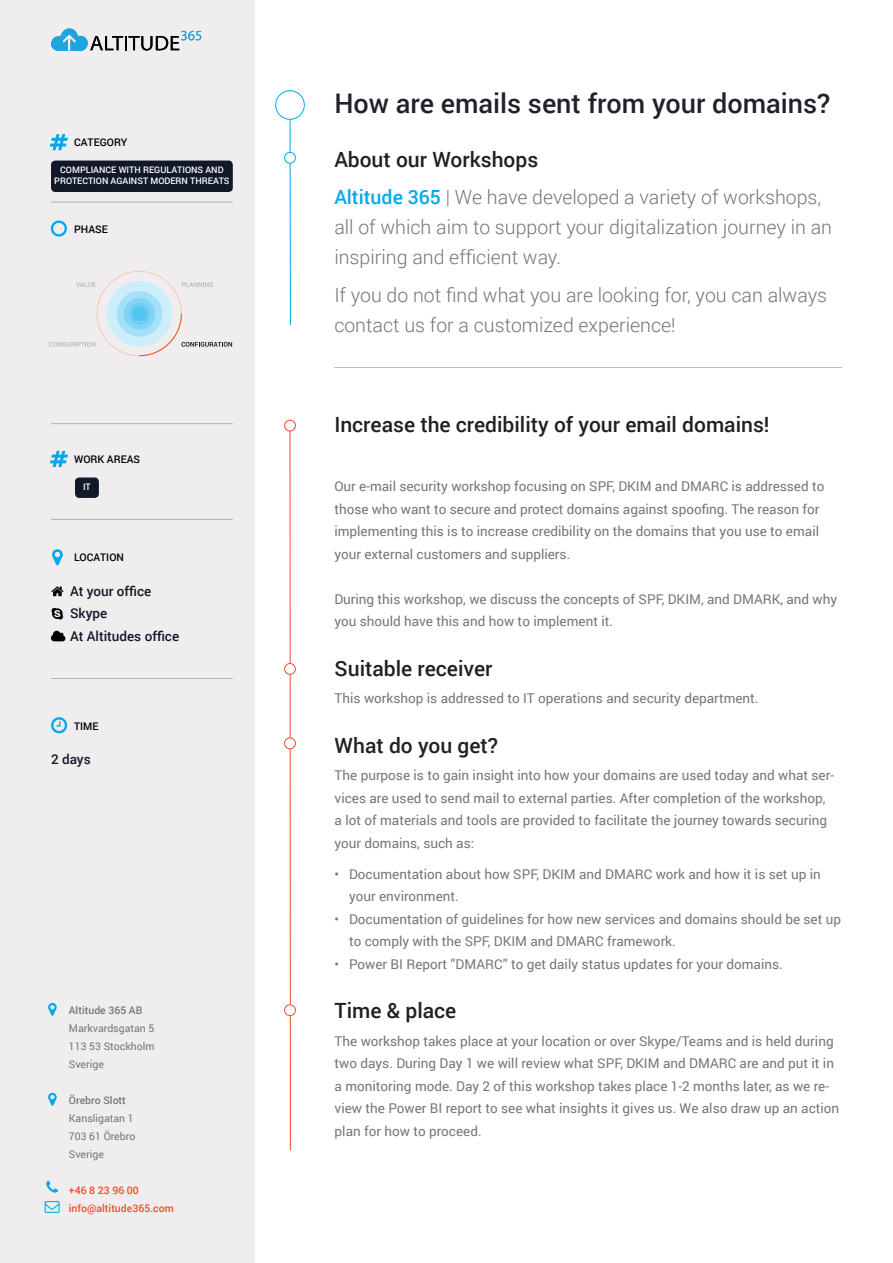
<style>
.page{position:relative;width:893px;height:1263px;background:#fff}
.page>*{position:absolute;margin:0;border:0;box-sizing:border-box;transform-origin:0 0}
.t1{font:500 27px "Roboto";color:#21212b}
.t2{font:500 21px "Roboto";color:#231f20}
.t3{font:300 19.5px/30px "Roboto";color:#72767c}
.t4{font:13.5px/22.5px "Roboto";color:#72767c}
.t5{font:500 13.5px "Roboto";color:#111827}
.t6{font:10.5px "Roboto";color:#72767c}
.t7{font:500 10.5px "Roboto";color:#000}
.t8{font:500 10.5px "Roboto";color:#f14e29}
.t9{font:500 10.5px "Roboto";color:#72767c}
.t10{font:500 9px/10.8px "Roboto";color:#fff;text-align:center}
.s1{font-weight:500;color:#02a8ed}
</style>
<div class="page">
<div style="left:0;top:0;width:254px;height:1263px;background:#efeded"></div>
<svg style="left:49px;top:271px;width:183px;height:85px"></svg>
<svg style="left:51px;top:28px;width:150px;height:23px"></svg>
<hr style="left:290px;top:90px;width:1px;height:235px;background:#02a8ed">
<hr style="left:290px;top:428px;width:1px;height:722px;background:#f14e29">
<div style="left:285px;top:152px;width:10px;height:11px;background:#fff;border-radius:50%"></div>
<div style="left:284px;top:152px;width:12px;height:12px;border:1px solid #02a8ed;border-radius:50%"></div>
<div style="left:285px;top:420px;width:10px;height:11px;background:#fff;border-radius:50%"></div>
<div style="left:284px;top:420px;width:12px;height:11px;border:1px solid #f14e29;border-radius:50%"></div>
<div style="left:285px;top:663px;width:10px;height:11px;background:#fff;border-radius:50%"></div>
<div style="left:284px;top:663px;width:12px;height:12px;border:1px solid #f14e29;border-radius:50%"></div>
<div style="left:285px;top:738px;width:10px;height:11px;background:#fff;border-radius:50%"></div>
<div style="left:284px;top:737px;width:12px;height:12px;border:1px solid #f14e29;border-radius:50%"></div>
<div style="left:285px;top:1005px;width:10px;height:10px;background:#fff;border-radius:50%"></div>
<div style="left:284px;top:1004px;width:12px;height:12px;border:1px solid #f14e29;border-radius:50%"></div>
<div style="left:276px;top:91px;width:28px;height:28px;background:#fff;border-radius:50%"></div>
<div style="left:275px;top:90px;width:30px;height:30px;border:1px solid #02a8ed;border-radius:50%"></div>
<div style="left:51px;top:161px;width:182px;height:31px;background:#111827;border-radius:4px"></div>
<div style="left:75px;top:477px;width:24px;height:21px;background:#111827;border-radius:4px"></div>
<hr style="left:334px;top:367px;width:508px;height:1px;background:#72767c">
<hr style="left:51px;top:202px;width:182px;height:1px;background:#72767c">
<hr style="left:51px;top:519px;width:182px;height:1px;background:#72767c">
<hr style="left:51px;top:423px;width:182px;height:1px;background:#72767c">
<hr style="left:51px;top:678px;width:182px;height:1px;background:#72767c">
<svg style="left:50px;top:134px;width:18px;height:16px"></svg>
<svg style="left:51px;top:220px;width:16px;height:17px"></svg>
<svg style="left:50px;top:451px;width:18px;height:16px"></svg>
<svg style="left:52px;top:549px;width:11px;height:16px"></svg>
<svg style="left:51px;top:717px;width:16px;height:16px"></svg>
<svg style="left:46px;top:1181px;width:12px;height:11px"></svg>
<svg style="left:45px;top:1201px;width:15px;height:12px"></svg>
<svg style="left:48px;top:1093px;width:9px;height:13px"></svg>
<svg style="left:48px;top:1003px;width:9px;height:13px"></svg>
<svg style="left:51px;top:586px;width:12px;height:10px"></svg>
<svg style="left:52px;top:608px;width:11px;height:11px"></svg>
<svg style="left:51px;top:631px;width:14px;height:10px"></svg>
<p class="t7" style="left:74px;top:135px;width:55px">CATEGORY</p>
<p class="t10" style="left:54px;top:164px;width:177px">COMPLIANCE WITH REGULATIONS AND<br>PROTECTION AGAINST MODERN THREATS</p>
<p class="t7" style="left:74px;top:222px;width:35px">PHASE</p>
<p class="t7" style="left:74px;top:452px;width:67px">WORK AREAS</p>
<p class="t10" style="left:83px;top:481px;width:9px">IT</p>
<p class="t7" style="left:74px;top:550px;width:51px">LOCATION</p>
<p class="t5" style="left:70px;top:582px;width:83px">At your office</p>
<p class="t5" style="left:70px;top:604px;width:39px">Skype</p>
<p class="t5" style="left:70px;top:627px;width:111px">At Altitudes office</p>
<p class="t7" style="left:74px;top:718px;width:26px">TIME</p>
<p class="t5" style="left:51px;top:750px;width:41px">2 days</p>
<p class="t9" style="left:69px;top:1003px;width:75px">Altitude 365 AB</p>
<p class="t6" style="left:69px;top:1021px;width:87px">Markvardsgatan 5</p>
<p class="t6" style="left:69px;top:1039px;width:87px">113 53 Stockholm</p>
<p class="t6" style="left:69px;top:1057px;width:37px">Sverige</p>
<p class="t9" style="left:69px;top:1093px;width:59px">Örebro Slott</p>
<p class="t6" style="left:69px;top:1111px;width:66px">Kansligatan 1</p>
<p class="t6" style="left:69px;top:1129px;width:68px">703 61 Örebro</p>
<p class="t6" style="left:69px;top:1147px;width:37px">Sverige</p>
<p class="t8" style="left:69px;top:1183px;width:71px">+46 8 23 96 00</p>
<p class="t8" style="left:69px;top:1201px;width:106px">info@altitude365.com</p>
<p class="t1" style="left:334px;top:85px;width:497px">How are emails sent from your domains?</p>
<p class="t2" style="left:334px;top:144px;width:205px">About our Workshops</p>
<p class="t3" style="left:334px;top:182px;width:499px"><span class="s1">Altitude 365</span> | We have developed a variety of workshops, all of which aim to support your digitalization journey in an inspiring and efficient way.</p>
<p class="t3" style="left:334px;top:279px;width:494px">If you do not find what you are looking for, you can always contact us for a customized experience!</p>
<p class="t2" style="left:334px;top:410px;width:437px">Increase the credibility of your email domains!</p>
<p class="t4" style="left:334px;top:475px;width:492px">Our e-mail security workshop focusing on SPF, DKIM and DMARC is addressed to those who want to secure and protect domains against spoofing. The reason for implementing this is to increase credibility on the domains that you use to email your external customers and suppliers.</p>
<p class="t4" style="left:334px;top:587px;width:504px">During this workshop, we discuss the concepts of SPF, DKIM, and DMARK, and why you should have this and how to implement it.</p>
<p class="t2" style="left:335px;top:653px;width:159px">Suitable receiver</p>
<p class="t4" style="left:335px;top:686px;width:425px">This workshop is addressed to IT operations and security department.</p>
<p class="t2" style="left:335px;top:730px;width:165px">What do you get?</p>
<p class="t4" style="left:335px;top:763px;width:501px">The purpose is to gain insight into how your domains are used today and what ser&shy;vices are used to send mail to external parties. After completion of the workshop, a lot of materials and tools are provided to facilitate the journey towards securing your domains, such as:</p>
<p class="t4" style="left:335px;top:862px;width:6px">•</p>
<p class="t4" style="left:335px;top:907px;width:6px">•</p>
<p class="t4" style="left:335px;top:952px;width:6px">•</p>
<p class="t4" style="left:349px;top:862px;width:473px">Documentation about how SPF, DKIM and DMARC work and how it is set up in your environment.</p>
<p class="t4" style="left:349px;top:907px;width:494px">Documentation of guidelines for how new services and domains should be set up to comply with the SPF, DKIM and DMARC framework.</p>
<p class="t4" style="left:349px;top:952px;width:435px">Power BI Report ”DMARC” to get daily status updates for your domains.</p>
<p class="t2" style="left:335px;top:996px;width:123px">Time &amp; place</p>
<p class="t4" style="left:335px;top:1029px;width:506px">The workshop takes place at your location or over Skype/Teams and is held during two days. During Day 1 we will review what SPF, DKIM and DMARC are and put it in a monitoring mode. Day 2 of this workshop takes place 1-2 months later, as we re&shy;view the Power BI report to see what insights it gives us. We also draw up an action plan for how to proceed.</p>
</div>
